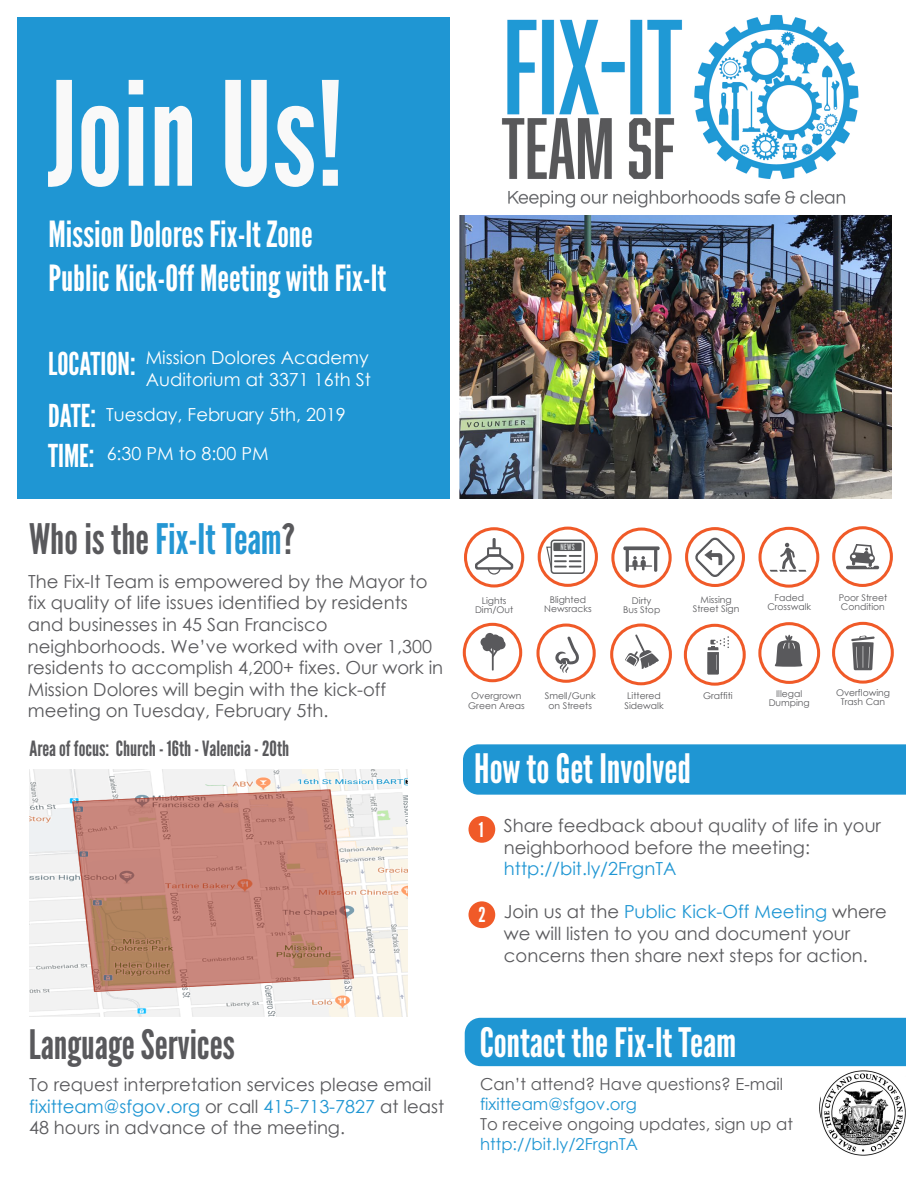
<style>
.page{position:relative;width:918px;height:1188px;background:#fff}
.page>*{position:absolute;margin:0;border:0;box-sizing:border-box;transform-origin:0 0}
.t1{font:144px "League Gothic";color:#f9f9f9}
.t2{font:42px "League Gothic";color:#2496d3}
.t3{font:40.5px "League Gothic";color:#fff}
.t4{font:40.5px "League Gothic";color:#59595c}
.t5{font:36px/43.2px "League Gothic";color:#fff}
.t6{font:31.5px/51.4px "League Gothic";color:#fff}
.t7{font:21px "League Gothic";color:#59595c}
.t8{font:20.55px "League Gothic";color:#fff}
.t9{font:18px/21.6px "Century Gothic";color:#59595c}
.t10{font:18px/21.6px "Century Gothic";color:#fff}
.t11{font:18px "Century Gothic";color:#1f96d3}
.t12{font:16.5px "Century Gothic";color:#59595c}
.t13{font:16.5px "Century Gothic";color:#1f96d3}
.t14{font:9.3px/9.3px "Century Gothic";color:#59595c;text-align:center}
.t15{font:8.55px "League Gothic";color:#d0d2d3}
.s1{color:#59595c}
.s2{color:#1f96d3}
</style>
<div class="page">
<div style="left:17px;top:17px;width:433px;height:481px;background:#1f96d3"></div>
<div style="left:464px;top:527px;width:60px;height:61px;border:3px solid #f05a28;border-radius:50%"></div>
<svg style="left:473px;top:537px;width:41px;height:38px"></svg>
<div style="left:538px;top:527px;width:60px;height:60px;border:3px solid #f05a28;border-radius:50%"></div>
<div style="left:551px;top:540px;width:34px;height:34px;border:2px solid #58595b;border-radius:3px"></div>
<div style="left:553px;top:543px;width:29px;height:8px;background:#58595b"></div>
<svg style="left:546px;top:546px;width:36px;height:24px"></svg>
<div style="left:611px;top:528px;width:61px;height:60px;border:3px solid #f05a28;border-radius:50%"></div>
<svg style="left:623px;top:546px;width:37px;height:26px"></svg>
<div style="left:685px;top:527px;width:60px;height:60px;border:3px solid #f05a28;border-radius:50%"></div>
<svg style="left:693px;top:535px;width:44px;height:45px"></svg>
<div style="left:463px;top:623px;width:59px;height:59px;border:3px solid #f05a28;border-radius:50%"></div>
<hr style="left:492px;top:645px;width:2px;height:26px;background:#59595c">
<svg style="left:489px;top:649px;width:9px;height:8px"></svg>
<div style="left:483px;top:642px;width:9px;height:9px;background:#59595c;border-radius:50%"></div>
<div style="left:488px;top:639px;width:9px;height:9px;background:#59595c;border-radius:50%"></div>
<div style="left:492px;top:642px;width:10px;height:9px;background:#59595c;border-radius:50%"></div>
<div style="left:481px;top:638px;width:9px;height:9px;background:#59595c;border-radius:50%"></div>
<div style="left:485px;top:633px;width:9px;height:9px;background:#59595c;border-radius:50%"></div>
<div style="left:491px;top:635px;width:9px;height:9px;background:#59595c;border-radius:50%"></div>
<div style="left:495px;top:636px;width:9px;height:10px;background:#59595c;border-radius:50%"></div>
<div style="left:496px;top:640px;width:10px;height:9px;background:#59595c;border-radius:50%"></div>
<div style="left:536px;top:624px;width:60px;height:59px;border:3px solid #f05a28;border-radius:50%"></div>
<svg style="left:555px;top:636px;width:24px;height:37px"></svg>
<div style="left:758px;top:527px;width:61px;height:61px;border:3px solid #f05a28;border-radius:50%"></div>
<svg style="left:770px;top:543px;width:36px;height:29px"></svg>
<div style="left:832px;top:526px;width:61px;height:61px;border:3px solid #f05a28;border-radius:50%"></div>
<svg style="left:846px;top:544px;width:33px;height:25px"></svg>
<div style="left:758px;top:622px;width:62px;height:62px;border:3px solid #f05a28;border-radius:50%"></div>
<svg style="left:775px;top:635px;width:28px;height:32px"></svg>
<div style="left:832px;top:622px;width:62px;height:62px;border:3px solid #f05a28;border-radius:50%"></div>
<svg style="left:851px;top:636px;width:24px;height:34px"></svg>
<hr style="left:868px;top:647px;width:2px;height:21px;background:#fff">
<div style="left:610px;top:624px;width:62px;height:61px;border:3px solid #f05a28;border-radius:50%"></div>
<svg style="left:625px;top:634px;width:34px;height:35px"></svg>
<div style="left:684px;top:624px;width:62px;height:62px;border:3px solid #f05a28;border-radius:50%"></div>
<svg style="left:707px;top:636px;width:22px;height:39px"></svg>
<div style="left:463px;top:744px;width:443px;height:51px;background:#1f96d3"></div>
<div style="left:465px;top:1018px;width:441px;height:48px;background:#1f96d3"></div>
<img style="left:819px;top:1096px;width:3px;height:25px">
<div style="left:469px;top:816px;width:26px;height:27px;background:#f05a28;border-radius:50%"></div>
<div style="left:469px;top:901px;width:26px;height:27px;background:#f05a28;border-radius:50%"></div>
<img style="left:502px;top:14px;width:357px;height:194px">
<img style="left:460px;top:216px;width:431px;height:283px">
<img style="left:822px;top:1071px;width:84px;height:84px">
<img style="left:30px;top:769px;width:378px;height:248px">
<h1 class="t1" style="left:47px;top:49px;width:298px">Join Us!</h1>
<h3 class="t5" style="left:48px;top:213px;width:339px">Mission Dolores Fix-It Zone<br>Public Kick-Off Meeting with Fix-It</h3>
<p class="t10" style="left:146px;top:346px;width:227px">Mission Dolores Academy<br>Auditorium at 3371 16th St</p>
<h3 class="t6" style="left:48px;top:338px;width:89px">LOCATION:<br>DATE:</h3>
<h3 class="t6" style="left:48px;top:430px;width:48px">TIME:</h3>
<p class="t10" style="left:106px;top:404px;width:241px">Tuesday, February 5th, 2019</p>
<p class="t10" style="left:107px;top:443px;width:164px">6:30 PM to 8:00 PM</p>
<h2 class="t2" style="left:29px;top:514px;width:268px"><span class="s1">Who is the</span> Fix-It Team<span class="s1">?</span></h2>
<p class="t9" style="left:28px;top:570px;width:417px">The Fix-It Team is empowered by the Mayor to fix quality of life issues identified by residents and businesses in 45 San Francisco neighborhoods. We’ve worked with over 1,300 residents to accomplish 4,200+ fixes. Our work in Mission Dolores will begin with the kick-off meeting on Tuesday, February 5th.</p>
<p class="t7" style="left:30px;top:736px;width:261px">Area of focus: Church - 16th - Valencia - 20th</p>
<p class="t15" style="left:560px;top:542px;width:16px">NEWS</p>
<p class="t14" style="left:475px;top:596px;width:40px">Lights<br>Dim/Out</p>
<p class="t14" style="left:544px;top:595px;width:49px">Blighted<br>Newsracks</p>
<p class="t14" style="left:623px;top:596px;width:39px">Dirty<br>Bus Stop</p>
<p class="t14" style="left:693px;top:595px;width:48px">Missing<br>Street Sign</p>
<p class="t14" style="left:767px;top:593px;width:45px">Faded<br>Crosswalk</p>
<p class="t14" style="left:839px;top:593px;width:50px;text-align:left">Poor Street<br>Condition</p>
<p class="t14" style="left:468px;top:691px;width:58px">Overgrown<br>Green Areas</p>
<p class="t14" style="left:545px;top:691px;width:52px">Smell/Gunk on Streets</p>
<p class="t14" style="left:624px;top:691px;width:41px">Littered<br>Sidewalk</p>
<p class="t14" style="left:703px;top:691px;width:31px">Graffiti</p>
<p class="t14" style="left:769px;top:689px;width:43px">Illegal<br>Dumping</p>
<p class="t14" style="left:836px;top:688px;width:56px">Overflowing<br>Trash Can</p>
<h3 class="t3" style="left:474px;top:745px;width:218px">How to Get Involved</h3>
<p class="t9" style="left:504px;top:814px;width:379px">Share feedback about quality of life in your neighborhood before the meeting:</p>
<p class="t11" style="left:504px;top:856px;width:174px">http://bit.ly/2FrgnTA</p>
<p class="t9" style="left:504px;top:901px;width:385px">Join us at the <span class="s2">Public Kick-Off Meeting</span> where we will listen to you and document your concerns then share next steps for action.</p>
<p class="t8" style="left:479px;top:817px;width:6px">1</p>
<p class="t8" style="left:479px;top:903px;width:9px">2</p>
<h3 class="t4" style="left:29px;top:1021px;width:208px">Language Services</h3>
<h3 class="t3" style="left:480px;top:1019px;width:258px">Contact the Fix-It Team</h3>
<p class="t12" style="left:480px;top:1073px;width:305px">Can’t attend? Have questions? E-mail</p>
<p class="t13" style="left:480px;top:1093px;width:158px">fixitteam@sfgov.org</p>
<p class="t12" style="left:480px;top:1112px;width:314px">To receive ongoing updates, sign up at</p>
<p class="t13" style="left:480px;top:1132px;width:160px">http://bit.ly/2FrgnTA</p>
<p class="t9" style="left:29px;top:1073px;width:417px">To request interpretation services please email <span class="s2">fixitteam@sfgov.org</span> or call <span class="s2">415-713-7827</span> at least<br>48 hours in advance of the meeting.</p>
</div>
